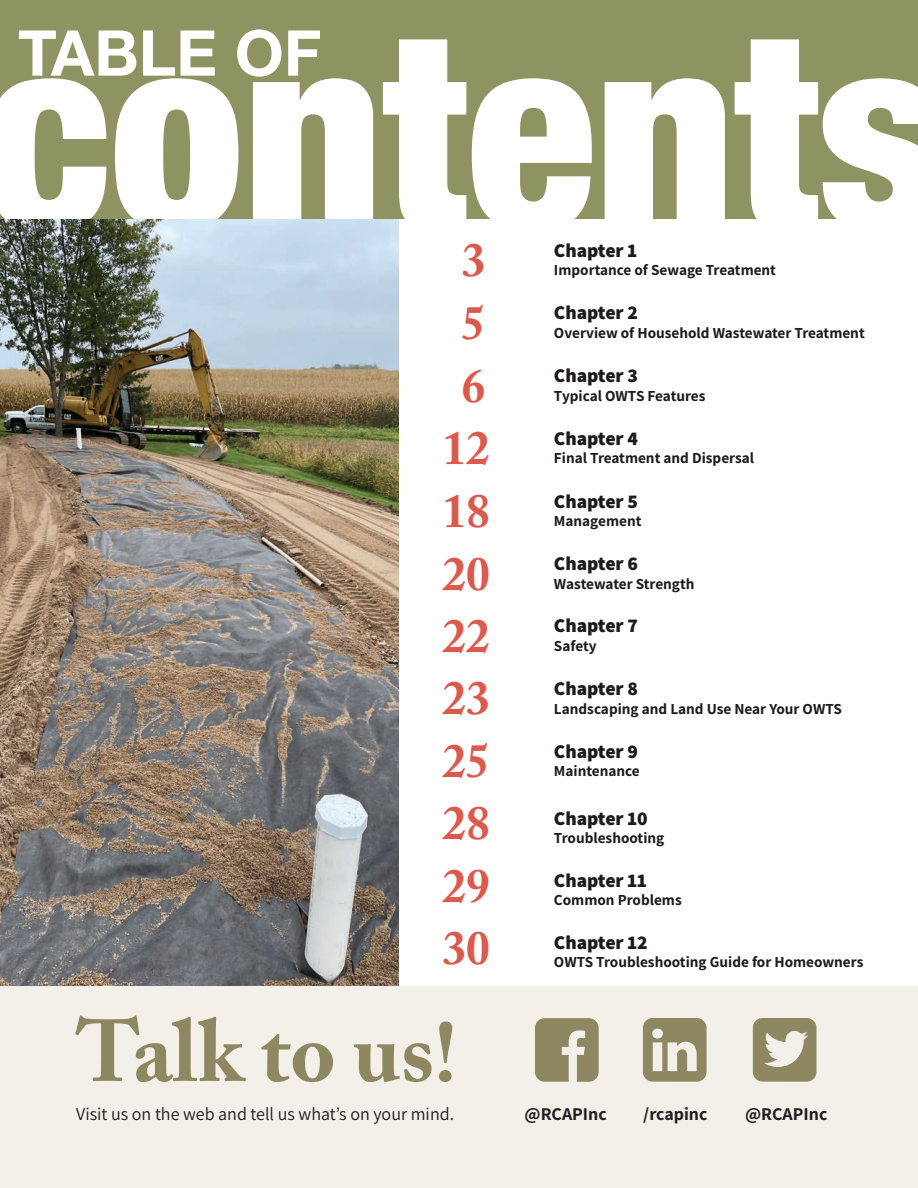
<style>
.page{position:relative;width:918px;height:1188px;background:#fff}
.page>*{position:absolute;margin:0;border:0;box-sizing:border-box;transform-origin:0 0}
.t1{font:900 condensed 268.5px "Helvetica Neue";color:#fff}
.t2{font:700 86.85px "Adobe Caslon Pro";color:#8d8862}
.t3{font:700 63.15px "Helvetica Neue";color:#fff}
.t4{font:700 47.4px "Adobe Caslon Pro";color:#dc5a4d}
.t5{font:800 19.5px "Assistant";color:#1c1a1b}
.t6{font:18px "Assistant";color:#1c1a1b}
.t7{font:700 18px "Assistant";color:#231f20}
.t8{font:700 15.3px "Assistant";color:#1c1a1b}
</style>
<div class="page">
<div style="left:0;top:0;width:918px;height:219px;background:#8d9461"></div>
<img style="left:0;top:219px;width:399px;height:767px">
<div style="left:0;top:986px;width:918px;height:202px;background:#f3f0ea"></div>
<svg style="left:535px;top:1018px;width:64px;height:64px"></svg>
<svg style="left:643px;top:1018px;width:64px;height:64px"></svg>
<svg style="left:753px;top:1018px;width:63px;height:64px"></svg>
<p class="t3" style="left:18px;top:4px;width:305px">TABLE OF</p>
<p class="t1" style="left:-19px;top:-89px;width:963px">contents</p>
<p class="t4" style="left:462px;top:232px;width:25px">3</p>
<p class="t4" style="left:462px;top:295px;width:25px">5</p>
<p class="t4" style="left:462px;top:357px;width:25px">6</p>
<p class="t4" style="left:443px;top:420px;width:49px">12</p>
<p class="t4" style="left:443px;top:483px;width:49px">18</p>
<p class="t4" style="left:443px;top:546px;width:49px">20</p>
<p class="t4" style="left:443px;top:608px;width:49px">22</p>
<p class="t4" style="left:443px;top:670px;width:49px">23</p>
<p class="t4" style="left:443px;top:733px;width:49px">25</p>
<p class="t4" style="left:443px;top:795px;width:49px">28</p>
<p class="t4" style="left:443px;top:857px;width:49px">29</p>
<p class="t4" style="left:443px;top:920px;width:49px">30</p>
<p class="t5" style="left:554px;top:237px;width:85px">Chapter 1</p>
<p class="t8" style="left:554px;top:260px;width:224px">Importance of Sewage Treatment</p>
<p class="t5" style="left:554px;top:300px;width:86px">Chapter 2</p>
<p class="t8" style="left:554px;top:322px;width:312px">Overview of Household Wastewater Treatment</p>
<p class="t5" style="left:554px;top:362px;width:86px">Chapter 3</p>
<p class="t8" style="left:554px;top:385px;width:153px">Typical OWTS Features</p>
<p class="t5" style="left:554px;top:425px;width:86px">Chapter 4</p>
<p class="t8" style="left:554px;top:448px;width:202px">Final Treatment and Dispersal</p>
<p class="t5" style="left:554px;top:488px;width:86px">Chapter 5</p>
<p class="t8" style="left:554px;top:510px;width:89px">Management</p>
<p class="t5" style="left:554px;top:550px;width:86px">Chapter 6</p>
<p class="t8" style="left:554px;top:573px;width:142px">Wastewater Strength</p>
<p class="t5" style="left:554px;top:613px;width:86px">Chapter 7</p>
<p class="t8" style="left:554px;top:635px;width:44px">Safety</p>
<p class="t5" style="left:554px;top:675px;width:86px">Chapter 8</p>
<p class="t8" style="left:554px;top:698px;width:289px">Landscaping and Land Use Near Your OWTS</p>
<p class="t5" style="left:554px;top:738px;width:86px">Chapter 9</p>
<p class="t8" style="left:554px;top:761px;width:87px">Maintenance</p>
<p class="t5" style="left:554px;top:805px;width:95px">Chapter 10</p>
<p class="t8" style="left:554px;top:827px;width:112px">Troubleshooting</p>
<p class="t5" style="left:554px;top:867px;width:94px">Chapter 11</p>
<p class="t8" style="left:554px;top:889px;width:129px">Common Problems</p>
<p class="t5" style="left:554px;top:929px;width:95px">Chapter 12</p>
<p class="t8" style="left:554px;top:952px;width:311px">OWTS Troubleshooting Guide for Homeowners</p>
<p class="t2" style="left:76px;top:1000px;width:382px">Talk to us!</p>
<p class="t6" style="left:76px;top:1102px;width:379px">Visit us on the web and tell us what’s on your mind.</p>
<p class="t7" style="left:525px;top:1101px;width:84px">@RCAPInc</p>
<p class="t7" style="left:643px;top:1101px;width:66px">/rcapinc</p>
<p class="t7" style="left:745px;top:1101px;width:84px">@RCAPInc</p>
</div>
